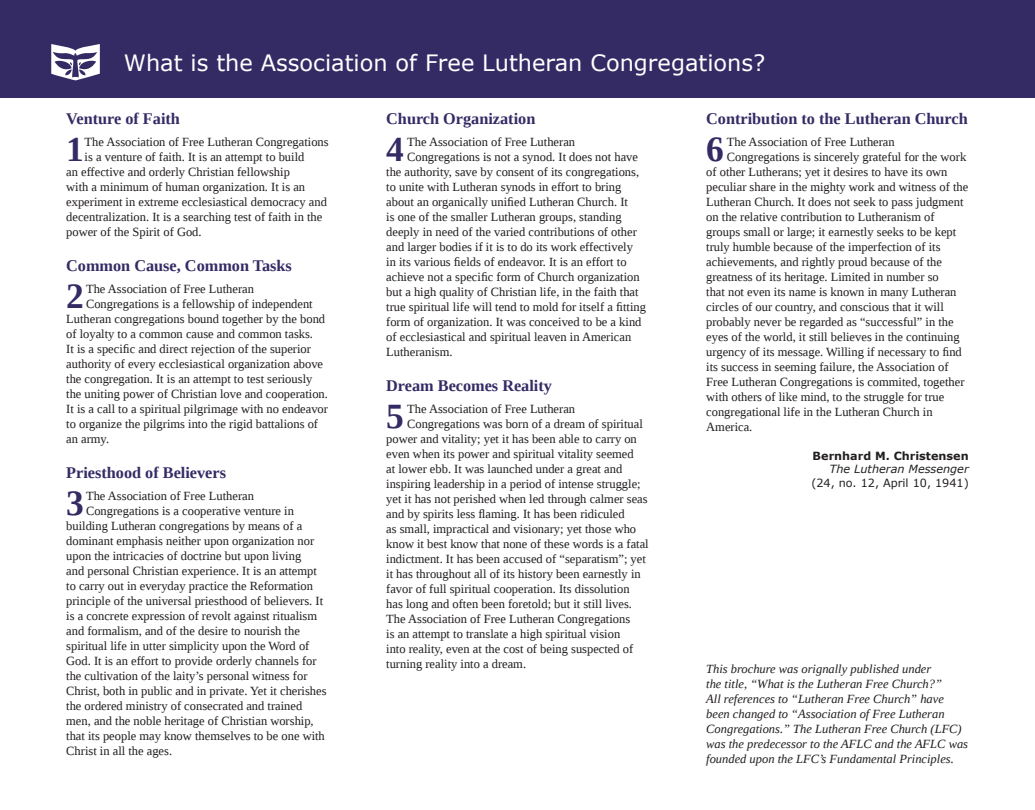
<style>
.page{position:relative;width:1035px;height:810px;background:#fff}
.page>*{position:absolute;margin:0;border:0;box-sizing:border-box;transform-origin:0 0}
.t1{font:700 35.38px "Liberation Serif";color:#342b65}
.t2{font:22.5px "Verdana";color:#fff}
.t3{font:700 16.25px "Liberation Serif";color:#342b65}
.t4{font:12.5px "Liberation Serif";color:#231f20}
.t5{font:italic 12.5px/15px "Liberation Serif";color:#231f20}
.t6{font:11.25px "Verdana";color:#231f20}
.t7{font:700 11.25px "Verdana";color:#231f20}
.t8{font:italic 11.25px "Verdana";color:#231f20}
</style>
<div class="page">
<div style="left:0;top:0;width:1035px;height:98px;background:#342b65"></div>
<svg style="left:51px;top:44px;width:49px;height:36px"></svg>
<p class="t2" style="left:124px;top:48px;width:643px">What is the Association of Free Lutheran Congregations?</p>
<p class="t3" style="left:66px;top:107px;width:115px">Venture of Faith</p>
<p class="t1" style="left:66px;top:125px;width:19px">1</p>
<p class="t4" style="left:85px;top:134px;width:246px">The Association of Free Lutheran Congregations</p>
<p class="t4" style="left:85px;top:149px;width:221px">is a venture of faith. It is an attempt to build</p>
<p class="t4" style="left:66px;top:164px;width:225px">an effective and orderly Christian fellowship</p>
<p class="t4" style="left:66px;top:179px;width:240px">with a minimum of human organization. It is an</p>
<p class="t4" style="left:66px;top:194px;width:262px">experiment in extreme ecclesiastical democracy and</p>
<p class="t4" style="left:66px;top:209px;width:258px">decentralization. It is a searching test of faith in the</p>
<p class="t4" style="left:66px;top:224px;width:137px">power of the Spirit of God.</p>
<p class="t3" style="left:66px;top:254px;width:227px">Common Cause, Common Tasks</p>
<p class="t1" style="left:66px;top:272px;width:19px">2</p>
<p class="t4" style="left:86px;top:281px;width:170px">The Association of Free Lutheran</p>
<p class="t4" style="left:86px;top:296px;width:228px">Congregations is a fellowship of independent</p>
<p class="t4" style="left:66px;top:311px;width:260px">Lutheran congregations bound together by the bond</p>
<p class="t4" style="left:66px;top:326px;width:248px">of loyalty to a common cause and common tasks.</p>
<p class="t4" style="left:66px;top:341px;width:246px">It is a specific and direct rejection of the superior</p>
<p class="t4" style="left:66px;top:356px;width:258px">authority of every ecclesiastical organization above</p>
<p class="t4" style="left:66px;top:371px;width:248px">the congregation. It is an attempt to test seriously</p>
<p class="t4" style="left:66px;top:386px;width:263px">the uniting power of Christian love and cooperation.</p>
<p class="t4" style="left:66px;top:401px;width:263px">It is a call to a spiritual pilgrimage with no endeavor</p>
<p class="t4" style="left:66px;top:416px;width:253px">to organize the pilgrims into the rigid battalions of</p>
<p class="t4" style="left:66px;top:431px;width:44px">an army.</p>
<p class="t3" style="left:66px;top:461px;width:161px">Priesthood of Believers</p>
<p class="t1" style="left:66px;top:479px;width:19px">3</p>
<p class="t4" style="left:86px;top:488px;width:170px">The Association of Free Lutheran</p>
<p class="t4" style="left:86px;top:503px;width:209px">Congregations is a cooperative venture in</p>
<p class="t4" style="left:66px;top:518px;width:238px">building Lutheran congregations by means of a</p>
<p class="t4" style="left:66px;top:533px;width:249px">dominant emphasis neither upon organization nor</p>
<p class="t4" style="left:66px;top:548px;width:237px">upon the intricacies of doctrine but upon living</p>
<p class="t4" style="left:66px;top:563px;width:252px">and personal Christian experience. It is an attempt</p>
<p class="t4" style="left:66px;top:578px;width:248px">to carry out in everyday practice the Reformation</p>
<p class="t4" style="left:66px;top:593px;width:258px">principle of the universal priesthood of believers. It</p>
<p class="t4" style="left:66px;top:608px;width:253px">is a concrete expression of revolt against ritualism</p>
<p class="t4" style="left:66px;top:623px;width:235px">and formalism, and of the desire to nourish the</p>
<p class="t4" style="left:66px;top:638px;width:245px">spiritual life in utter simplicity upon the Word of</p>
<p class="t4" style="left:66px;top:653px;width:252px">God. It is an effort to provide orderly channels for</p>
<p class="t4" style="left:66px;top:668px;width:243px">the cultivation of the laity’s personal witness for</p>
<p class="t4" style="left:66px;top:683px;width:262px">Christ, both in public and in private. Yet it cherishes</p>
<p class="t4" style="left:66px;top:698px;width:238px">the ordered ministry of consecrated and trained</p>
<p class="t4" style="left:66px;top:713px;width:249px">men, and the noble heritage of Christian worship,</p>
<p class="t4" style="left:66px;top:728px;width:260px">that its people may know themselves to be one with</p>
<p class="t4" style="left:66px;top:743px;width:107px">Christ in all the ages.</p>
<p class="t3" style="left:386px;top:107px;width:151px">Church Organization</p>
<p class="t1" style="left:386px;top:125px;width:19px">4</p>
<p class="t4" style="left:407px;top:134px;width:170px">The Association of Free Lutheran</p>
<p class="t4" style="left:407px;top:149px;width:232px">Congregations is not a synod. It does not have</p>
<p class="t4" style="left:386px;top:164px;width:254px">the authority, save by consent of its congregations,</p>
<p class="t4" style="left:386px;top:179px;width:237px">to unite with Lutheran synods in effort to bring</p>
<p class="t4" style="left:386px;top:194px;width:243px">about an organically unified Lutheran Church. It</p>
<p class="t4" style="left:386px;top:209px;width:237px">is one of the smaller Lutheran groups, standing</p>
<p class="t4" style="left:386px;top:224px;width:252px">deeply in need of the varied contributions of other</p>
<p class="t4" style="left:386px;top:239px;width:248px">and larger bodies if it is to do its work effectively</p>
<p class="t4" style="left:386px;top:254px;width:242px">in its various fields of endeavor. It is an effort to</p>
<p class="t4" style="left:386px;top:269px;width:255px">achieve not a specific form of Church organization</p>
<p class="t4" style="left:386px;top:284px;width:254px">but a high quality of Christian life, in the faith that</p>
<p class="t4" style="left:386px;top:299px;width:261px">true spiritual life will tend to mold for itself a fitting</p>
<p class="t4" style="left:386px;top:314px;width:257px">form of organization. It was conceived to be a kind</p>
<p class="t4" style="left:386px;top:329px;width:247px">of ecclesiastical and spiritual leaven in American</p>
<p class="t4" style="left:386px;top:344px;width:68px">Lutheranism.</p>
<p class="t3" style="left:386px;top:374px;width:167px">Dream Becomes Reality</p>
<p class="t1" style="left:386px;top:392px;width:19px">5</p>
<p class="t4" style="left:407px;top:401px;width:170px">The Association of Free Lutheran</p>
<p class="t4" style="left:407px;top:416px;width:237px">Congregations was born of a dream of spiritual</p>
<p class="t4" style="left:386px;top:431px;width:252px">power and vitality; yet it has been able to carry on</p>
<p class="t4" style="left:386px;top:446px;width:249px">even when its power and spiritual vitality seemed</p>
<p class="t4" style="left:386px;top:461px;width:238px">at lower ebb. It was launched under a great and</p>
<p class="t4" style="left:386px;top:476px;width:256px">inspiring leadership in a period of intense struggle;</p>
<p class="t4" style="left:386px;top:491px;width:263px">yet it has not perished when led through calmer seas</p>
<p class="t4" style="left:386px;top:506px;width:240px">and by spirits less flaming. It has been ridiculed</p>
<p class="t4" style="left:386px;top:521px;width:251px">as small, impractical and visionary; yet those who</p>
<p class="t4" style="left:386px;top:536px;width:264px">know it best know that none of these words is a fatal</p>
<p class="t4" style="left:386px;top:551px;width:261px">indictment. It has been accused of “separatism”; yet</p>
<p class="t4" style="left:386px;top:566px;width:256px">it has throughout all of its history been earnestly in</p>
<p class="t4" style="left:386px;top:581px;width:245px">favor of full spiritual cooperation. Its dissolution</p>
<p class="t4" style="left:386px;top:596px;width:247px">has long and often been foretold; but it still lives.</p>
<p class="t4" style="left:386px;top:611px;width:246px">The Association of Free Lutheran Congregations</p>
<p class="t4" style="left:386px;top:626px;width:236px">is an attempt to translate a high spiritual vision</p>
<p class="t4" style="left:386px;top:641px;width:249px">into reality, even at the cost of being suspected of</p>
<p class="t4" style="left:386px;top:656px;width:141px">turning reality into a dream.</p>
<p class="t3" style="left:706px;top:107px;width:263px">Contribution to the Lutheran Church</p>
<p class="t1" style="left:706px;top:125px;width:19px">6</p>
<p class="t4" style="left:727px;top:134px;width:170px">The Association of Free Lutheran</p>
<p class="t4" style="left:727px;top:149px;width:241px">Congregations is sincerely grateful for the work</p>
<p class="t4" style="left:706px;top:164px;width:243px">of other Lutherans; yet it desires to have its own</p>
<p class="t4" style="left:706px;top:179px;width:264px">peculiar share in the mighty work and witness of the</p>
<p class="t4" style="left:706px;top:194px;width:259px">Lutheran Church. It does not seek to pass judgment</p>
<p class="t4" style="left:706px;top:209px;width:230px">on the relative contribution to Lutheranism of</p>
<p class="t4" style="left:706px;top:224px;width:252px">groups small or large; it earnestly seeks to be kept</p>
<p class="t4" style="left:706px;top:239px;width:236px">truly humble because of the imperfection of its</p>
<p class="t4" style="left:706px;top:254px;width:237px">achievements, and rightly proud because of the</p>
<p class="t4" style="left:706px;top:269px;width:234px">greatness of its heritage. Limited in number so</p>
<p class="t4" style="left:706px;top:284px;width:252px">that not even its name is known in many Lutheran</p>
<p class="t4" style="left:706px;top:299px;width:239px">circles of our country, and conscious that it will</p>
<p class="t4" style="left:706px;top:314px;width:249px">probably never be regarded as “successful” in the</p>
<p class="t4" style="left:706px;top:329px;width:255px">eyes of the world, it still believes in the continuing</p>
<p class="t4" style="left:706px;top:344px;width:257px">urgency of its message. Willing if necessary to find</p>
<p class="t4" style="left:706px;top:359px;width:244px">its success in seeming failure, the Association of</p>
<p class="t4" style="left:706px;top:374px;width:260px">Free Lutheran Congregations is commited, together</p>
<p class="t4" style="left:706px;top:389px;width:240px">with others of like mind, to the struggle for true</p>
<p class="t4" style="left:706px;top:404px;width:228px">congregational life in the Lutheran Church in</p>
<p class="t4" style="left:706px;top:419px;width:48px">America.</p>
<p class="t7" style="left:813px;top:448px;width:158px">Bernhard M. Christensen</p>
<p class="t8" style="left:830px;top:462px;width:141px">The Lutheran Messenger</p>
<p class="t6" style="left:811px;top:475px;width:159px">(24, no. 12, April 10, 1941)</p>
<p class="t5" style="left:706px;top:661px;width:263px">This brochure was orignally published under<br>the title, “What is the Lutheran Free Church?”<br>All references to “Lutheran Free Church” have been changed to “Association of Free Lutheran Congregations.” The Lutheran Free Church (LFC) was the predecessor to the AFLC and the AFLC was founded upon the LFC’s Fundamental Principles.</p>
</div>
